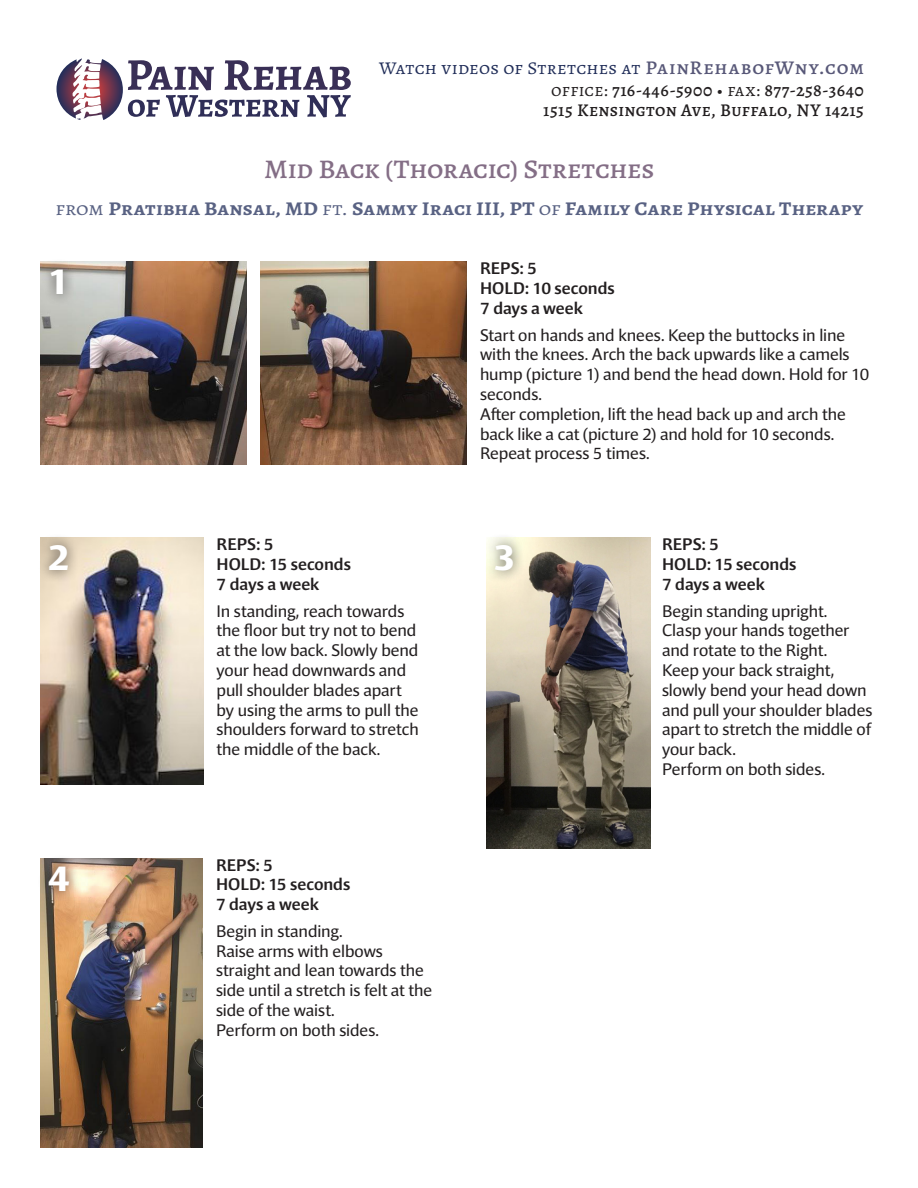
<style>
.page{position:relative;width:918px;height:1188px;background:#fff}
.page>*{position:absolute;margin:0;border:0;box-sizing:border-box;transform-origin:0 0}
.t1{font:700 36px "Impara";color:#fff}
.t2{font:500 27px "Alegreya SC";letter-spacing:-.015em;color:#846e86;scale:1.05 1}
.t3{font:700 19.5px "Alegreya SC";letter-spacing:.01em;color:#596283;scale:1.1 1}
.t4{font:500 18px "Alegreya SC";letter-spacing:.025em;color:#231f20}
.t5{font:18px "Alegreya SC";letter-spacing:.01em;color:#212e59;scale:1.05 1}
.t6{font:16.5px/19.8px "Impara";color:#231f20}
.t7{font:500 16.5px "Impara";color:#231f20}
.s1{font-weight:500;font-size:19.5px;color:#585878}
.s2{font-weight:400}
</style>
<div class="page">
<img style="left:40px;top:262px;width:207px;height:202px">
<img style="left:260px;top:262px;width:207px;height:202px">
<div style="left:40px;top:257px;width:36px;height:49px;background:#231f20;opacity:.75"></div>
<img style="left:40px;top:538px;width:163px;height:247px">
<div style="left:38px;top:533px;width:42px;height:50px;background:#231f20;opacity:.75"></div>
<img style="left:486px;top:538px;width:165px;height:311px">
<div style="left:484px;top:533px;width:41px;height:50px;background:#231f20;opacity:.75"></div>
<img style="left:40px;top:858px;width:162px;height:290px">
<div style="left:37px;top:854px;width:44px;height:48px;background:#231f20;opacity:.75"></div>
<svg style="left:57px;top:59px;width:294px;height:61px"></svg>
<p class="t5" style="left:379px;top:55px;width:463px">Watch videos of Stretches at <span class="s1">PainRehabofWny.com</span></p>
<p class="t4" style="left:551px;top:78px;width:314px"><span class="s2">office:</span> 716-446-5900 <span class="s2">• fax:</span> 877-258-3640</p>
<p class="t4" style="left:543px;top:97px;width:322px">1515 Kensington Ave, Buffalo, NY 14215</p>
<p class="t2" style="left:264px;top:150px;width:373px">Mid Back (Thoracic) Stretches</p>
<p class="t3" style="left:55px;top:195px;width:736px"><span class="s2">from</span> Pratibha Bansal, MD <span class="s2">ft.</span> Sammy Iraci III, PT <span class="s2">of</span> Family Care Physical Therapy</p>
<p class="t1" style="left:48px;top:258px;width:23px">1</p>
<p class="t1" style="left:48px;top:534px;width:23px">2</p>
<p class="t1" style="left:48px;top:854px;width:23px">4</p>
<p class="t7" style="left:217px;top:534px;width:58px">REPS: 5</p>
<p class="t7" style="left:217px;top:554px;width:136px">HOLD: 15 seconds</p>
<p class="t7" style="left:217px;top:574px;width:104px">7 days a week</p>
<p class="t6" style="left:217px;top:601px;width:204px">In standing, reach towards the floor but try not to bend at the low back. Slowly bend your head downwards and pull shoulder blades apart by using the arms to pull the shoulders forward to stretch the middle of the back.</p>
<p class="t7" style="left:216px;top:854px;width:58px">REPS: 5</p>
<p class="t7" style="left:216px;top:874px;width:136px">HOLD: 15 seconds</p>
<p class="t7" style="left:216px;top:894px;width:104px">7 days a week</p>
<p class="t6" style="left:216px;top:921px;width:217px">Begin in standing.<br>Raise arms with elbows straight and lean towards the side until a stretch is felt at the side of the waist.</p>
<p class="t6" style="left:216px;top:1020px;width:165px">Perform on both sides.</p>
<p class="t7" style="left:480px;top:258px;width:58px">REPS: 5</p>
<p class="t7" style="left:480px;top:278px;width:136px">HOLD: 10 seconds</p>
<p class="t7" style="left:480px;top:298px;width:104px">7 days a week</p>
<p class="t6" style="left:480px;top:325px;width:391px">Start on hands and knees. Keep the buttocks in line with the knees. Arch the back upwards like a camels hump (picture 1) and bend the head down. Hold for 10 seconds.</p>
<p class="t6" style="left:480px;top:404px;width:367px">After completion, lift the head back up and arch the back like a cat (picture 2) and hold for 10 seconds.</p>
<p class="t6" style="left:480px;top:443px;width:171px">Repeat process 5 times.</p>
<p class="t1" style="left:493px;top:534px;width:23px">3</p>
<p class="t7" style="left:662px;top:534px;width:58px">REPS: 5</p>
<p class="t7" style="left:662px;top:554px;width:136px">HOLD: 15 seconds</p>
<p class="t7" style="left:662px;top:574px;width:104px">7 days a week</p>
<p class="t6" style="left:662px;top:601px;width:167px">Begin standing upright.</p>
<p class="t6" style="left:662px;top:620px;width:189px">Clasp your hands together and rotate to the Right.</p>
<p class="t6" style="left:662px;top:660px;width:212px">Keep your back straight, slowly bend your head down and pull your shoulder blades apart to stretch the middle of your back.</p>
<p class="t6" style="left:662px;top:759px;width:165px">Perform on both sides.</p>
</div>
